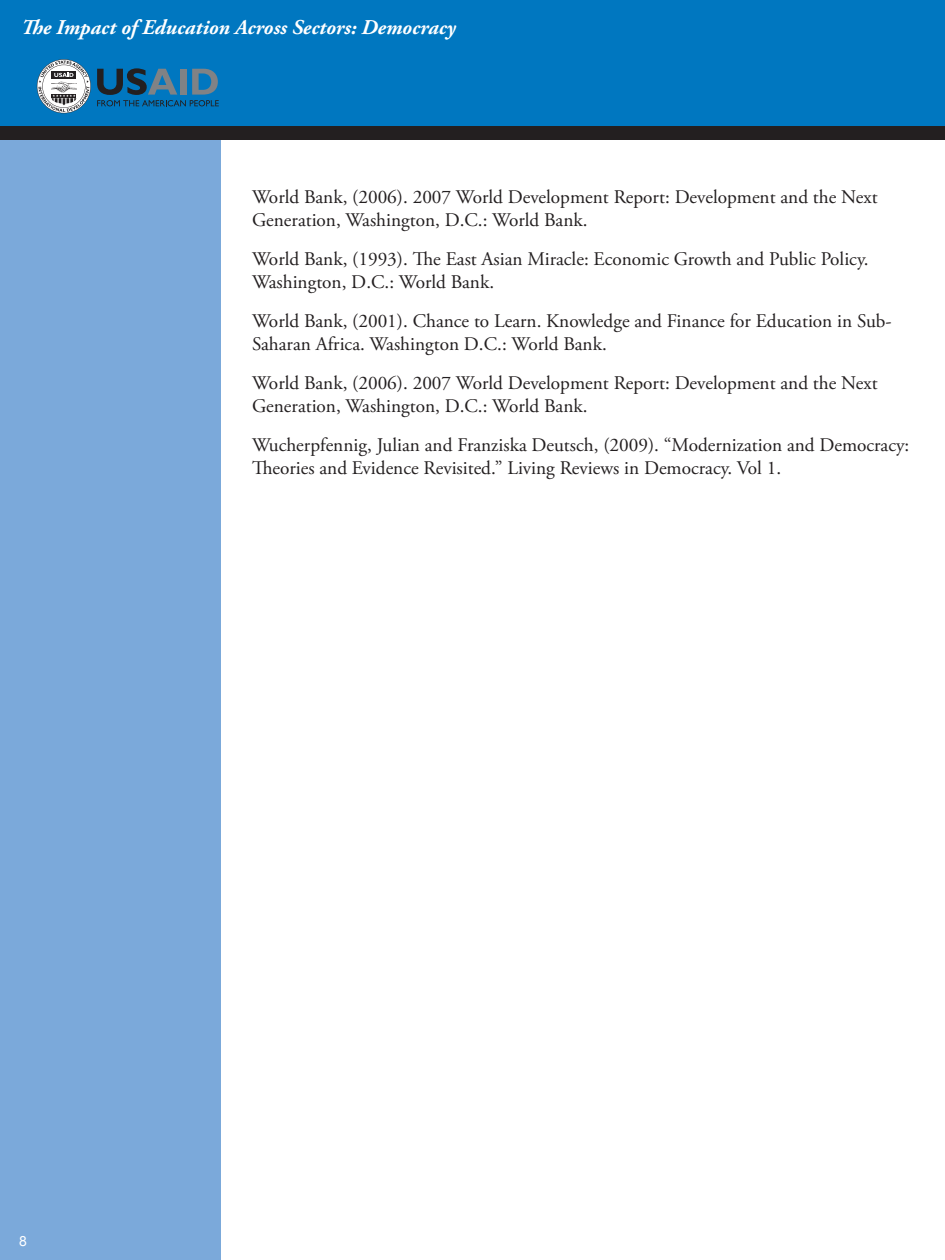
<style>
.page{position:relative;width:945px;height:1260px;background:#fff}
.page>*{position:absolute;margin:0;border:0;box-sizing:border-box;transform-origin:0 0}
.t1{font:italic 700 21px "Adobe Garamond Pro";color:#fff}
.EQUIP2_Body_Text{font:19.25px/23.1px "Adobe Garamond Pro";color:#231f20}
.t2{font:14px "Arial";color:#fff}
</style>
<div class="page">
<div style="left:0;top:0;width:945px;height:126px;background:#0077c0"></div>
<div style="left:0;top:129px;width:220px;height:1131px;background:#7ba9da"></div>
<div style="left:0;top:126px;width:945px;height:13px;background:#231f20"></div>
<svg style="left:97px;top:68px;width:122px;height:38px"></svg>
<svg style="left:37px;top:59px;width:54px;height:54px"></svg>
<p class="t1" style="left:21px;top:15px;width:436px">The Impact of Education Across Sectors: Democracy</p>
<p class="EQUIP2_Body_Text" style="left:252px;top:186px;width:627px">World Bank, (2006). 2007 World Development Report: Development and the Next<br>Generation, Washington, D.C.: World Bank.</p>
<p class="EQUIP2_Body_Text" style="left:252px;top:248px;width:618px">World Bank, (1993). The East Asian Miracle: Economic Growth and Public Policy.<br>Washington, D.C.: World Bank.</p>
<p class="EQUIP2_Body_Text" style="left:252px;top:310px;width:641px">World Bank, (2001). Chance to Learn. Knowledge and Finance for Education in Sub-<br>Saharan Africa. Washington D.C.: World Bank.</p>
<p class="EQUIP2_Body_Text" style="left:252px;top:372px;width:627px">World Bank, (2006). 2007 World Development Report: Development and the Next<br>Generation, Washington, D.C.: World Bank.</p>
<p class="EQUIP2_Body_Text" style="left:252px;top:434px;width:659px">Wucherpfennig, Julian and Franziska Deutsch, (2009). “Modernization and Democracy:<br>Theories and Evidence Revisited.” Living Reviews in Democracy. Vol 1.</p>
<p class="t2" style="left:19px;top:1232px;width:9px">8</p>
</div>
